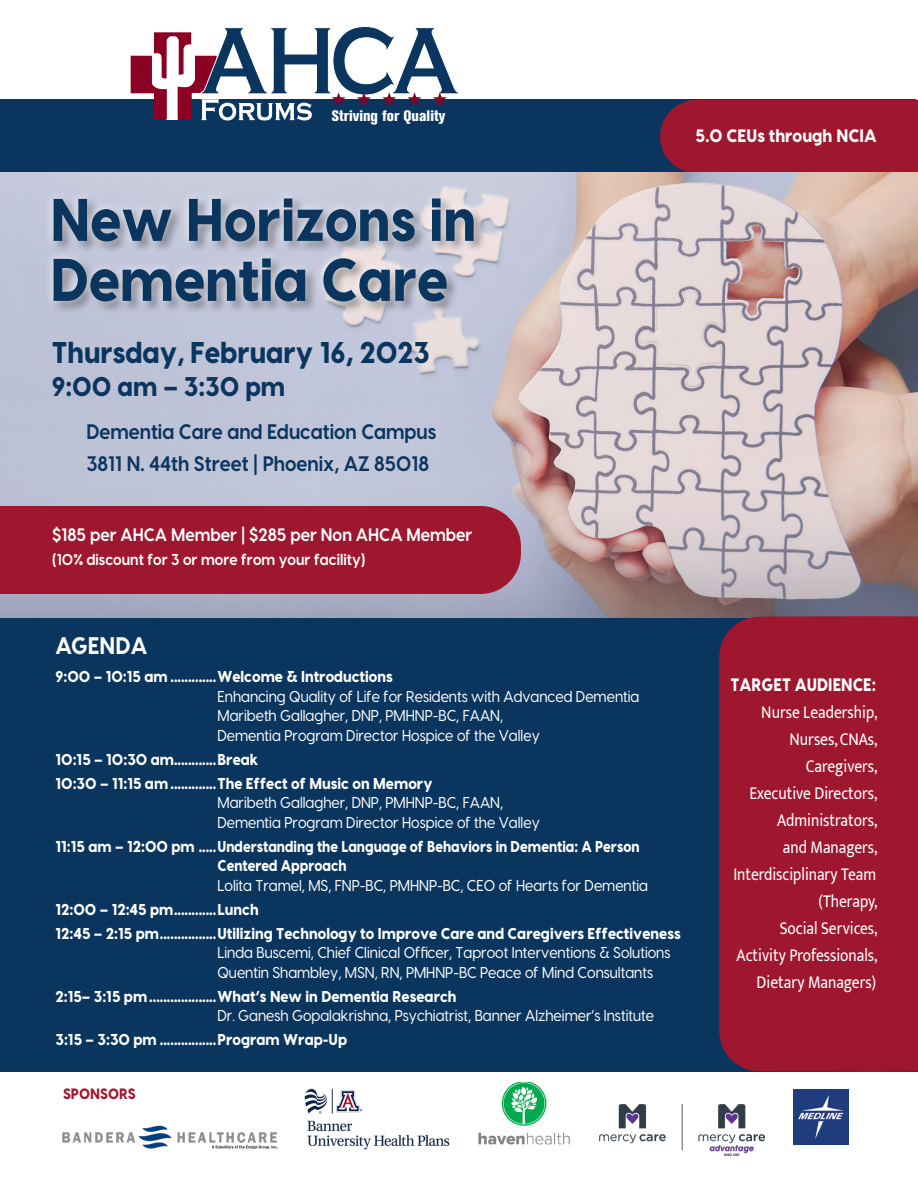
<style>
.page{position:relative;width:918px;height:1188px;background:#fff}
.page>*{position:absolute;margin:0;border:0;box-sizing:border-box;transform-origin:0 0}
.t1{font:800 60px "Visby";color:#0a355e;scale:.9 1}
.Date{font:800 30px "Visby";color:#0a355e;scale:.9 1}
.Date-2{font:800 27px "Visby";color:#0a355e;scale:.9 1}
.t2{font:800 24px "Visby";color:#fff;scale:.9 1}
.Time_and_Location{font:700 21px "Visby";color:#0a355e;scale:.9 1}
.Target_Audience{font:18px/27px "Mukta Vaani";color:#fff;text-align:right;scale:.86 1}
.t3{font:700 18px "Visby";color:#fff;scale:.9 1}
.Target_Audience-2{font:800 18px "Visby";color:#fff;scale:.9 1}
.Target_Audience-3{font:800 18px "Visby";color:#fff;scale:.86 1}
.t4{font:500 15.75px/19.5px "Visby";color:#fff;scale:.9 1}
.Pa0{font:800 15.75px "Visby";color:#fff;scale:.9 1}
.Pa0-2{font:800 15.75px/19.5px "Visby";color:#fff;scale:.85 1}
.t5{font:700 15.75px "Visby";color:#fff;scale:.9 1}
.Default{font:800 15.75px "Visby";color:#fff;scale:.9 1}
.t6{font:800 condensed 15px "Akzidenz Grotesk BQ";color:#fff}
.t7{font:800 15px "Visby";color:#9f172e;scale:.9 1}
.s1{font-size:27px}
</style>
<div class="page">
<div style="left:0;top:100px;width:916px;height:73px;background:#0a355e"></div>
<svg style="left:130px;top:26px;width:329px;height:95px"></svg>
<div style="left:660px;top:100px;width:258px;height:73px;background:#9f172e"></div>
<img style="left:0;top:173px;width:918px;height:445px">
<div style="left:50px;top:195px;width:437px;height:119px;background:#231f20;opacity:.5"></div>
<div style="left:44px;top:189px;width:439px;height:122px;background:#fff;opacity:.75"></div>
<div style="left:0;top:506px;width:521px;height:88px;background:#9f172e"></div>
<div style="left:0;top:618px;width:918px;height:453px;background:#0a355e"></div>
<img style="left:62px;top:1126px;width:216px;height:22px">
<img style="left:478px;top:1082px;width:92px;height:63px">
<img style="left:793px;top:1089px;width:56px;height:56px">
<img style="left:600px;top:1104px;width:165px;height:51px">
<img style="left:304px;top:1088px;width:146px;height:62px">
<div style="left:719px;top:615px;width:199px;height:457px;background:#9f172e"></div>
<p class="t6" style="left:332px;top:107px;width:115px">Striving for Quality</p>
<p class="t1" style="left:50px;top:165px;width:475px">New Horizons in</p>
<p class="t1" style="left:50px;top:225px;width:443px">Dementia Care</p>
<p class="Date" style="left:52px;top:325px;width:421px">Thursday<span class="s1">,</span> February 16, 2023</p>
<p class="Date-2" style="left:52px;top:362px;width:261px">9:00 am – 3:30 pm</p>
<p class="Time_and_Location" style="left:86px;top:414px;width:391px">Dementia Care and Education Campus</p>
<p class="Time_and_Location" style="left:86px;top:445px;width:382px">3811 N. 44th Street | Phoenix, AZ 85018</p>
<p class="t3" style="left:52px;top:519px;width:469px">$185 per AHCA Member | $285 per Non AHCA Member</p>
<p class="t5" style="left:52px;top:545px;width:350px">(10% discount for 3 or more from your facility)</p>
<p class="Target_Audience-2" style="left:696px;top:120px;width:203px">5.0 CEUs through NCIA</p>
<p class="t2" style="left:56px;top:624px;width:104px">AGENDA</p>
<p class="Pa0" style="left:56px;top:662px;width:126px">9:00 – 10:15 am</p>
<p class="Pa0" style="left:218px;top:662px;width:196px">Welcome &amp; Introductions</p>
<p class="t4" style="left:218px;top:685px;width:470px">Enhancing Quality of Life for Residents with Advanced Dementia</p>
<p class="t4" style="left:218px;top:704px;width:360px">Maribeth Gallagher, DNP, PMHNP-BC, FAAN,<br>Dementia Program Director Hospice of the Valley</p>
<p class="Pa0" style="left:56px;top:745px;width:133px">10:15 – 10:30 am</p>
<p class="Pa0" style="left:218px;top:745px;width:47px">Break</p>
<p class="Pa0" style="left:56px;top:769px;width:127px">10:30 – 11:15 am</p>
<p class="Pa0" style="left:218px;top:769px;width:240px">The Effect of Music on Memory</p>
<p class="t4" style="left:218px;top:791px;width:360px">Maribeth Gallagher, DNP, PMHNP-BC, FAAN,<br>Dementia Program Director Hospice of the Valley</p>
<p class="Pa0" style="left:56px;top:832px;width:156px">11:15 am – 12:00 pm</p>
<p class="Pa0-2" style="left:218px;top:834px;width:498px">Understanding the Language of Behaviors in Dementia: A Person<br>Centered Approach</p>
<p class="t4" style="left:218px;top:874px;width:480px">Lolita Tramel, MS, FNP-BC, PMHNP-BC, CEO of Hearts for Dementia</p>
<p class="Default" style="left:56px;top:895px;width:133px">12:00 – 12:45 pm</p>
<p class="Default" style="left:218px;top:895px;width:47px">Lunch</p>
<p class="Pa0" style="left:56px;top:919px;width:117px">12:45 – 2:15 pm</p>
<p class="Pa0" style="left:218px;top:919px;width:516px">Utilizing Technology to Improve Care and Caregivers Effectiveness</p>
<p class="t4" style="left:218px;top:941px;width:505px">Linda Buscemi, Chief Clinical Officer, Taproot Interventions &amp; Solutions</p>
<p class="t4" style="left:218px;top:961px;width:485px">Quentin Shambley, MSN, RN, PMHNP-BC Peace of Mind Consultants</p>
<p class="Pa0" style="left:56px;top:982px;width:103px">2:15– 3:15 pm</p>
<p class="Pa0" style="left:218px;top:982px;width:267px">What’s New in Dementia Research</p>
<p class="t4" style="left:218px;top:1004px;width:487px">Dr. Ganesh Gopalakrishna, Psychiatrist, Banner Alzheimer’s Institute</p>
<p class="Pa0" style="left:56px;top:1025px;width:114px">3:15 – 3:30 pm</p>
<p class="Pa0" style="left:218px;top:1025px;width:146px">Program Wrap-Up</p>
<p class="t7" style="left:63px;top:1080px;width:83px">SPONSORS</p>
<p class="Target_Audience-3" style="left:730px;top:668px;width:171px">TARGET AUDIENCE:</p>
<p class="Target_Audience" style="left:733px;top:700px;width:169px">Nurse Leadership,<br>Nurses, CNAs,<br>Caregivers,<br>Executive Directors,<br>Administrators,<br>and Managers,<br>Interdisciplinary Team (Therapy,</p>
<p class="Target_Audience" style="left:780px;top:916px;width:115px">Social Services,</p>
<p class="Target_Audience" style="left:737px;top:943px;width:165px">Activity Professionals,<br>Dietary Managers)</p>
</div>
